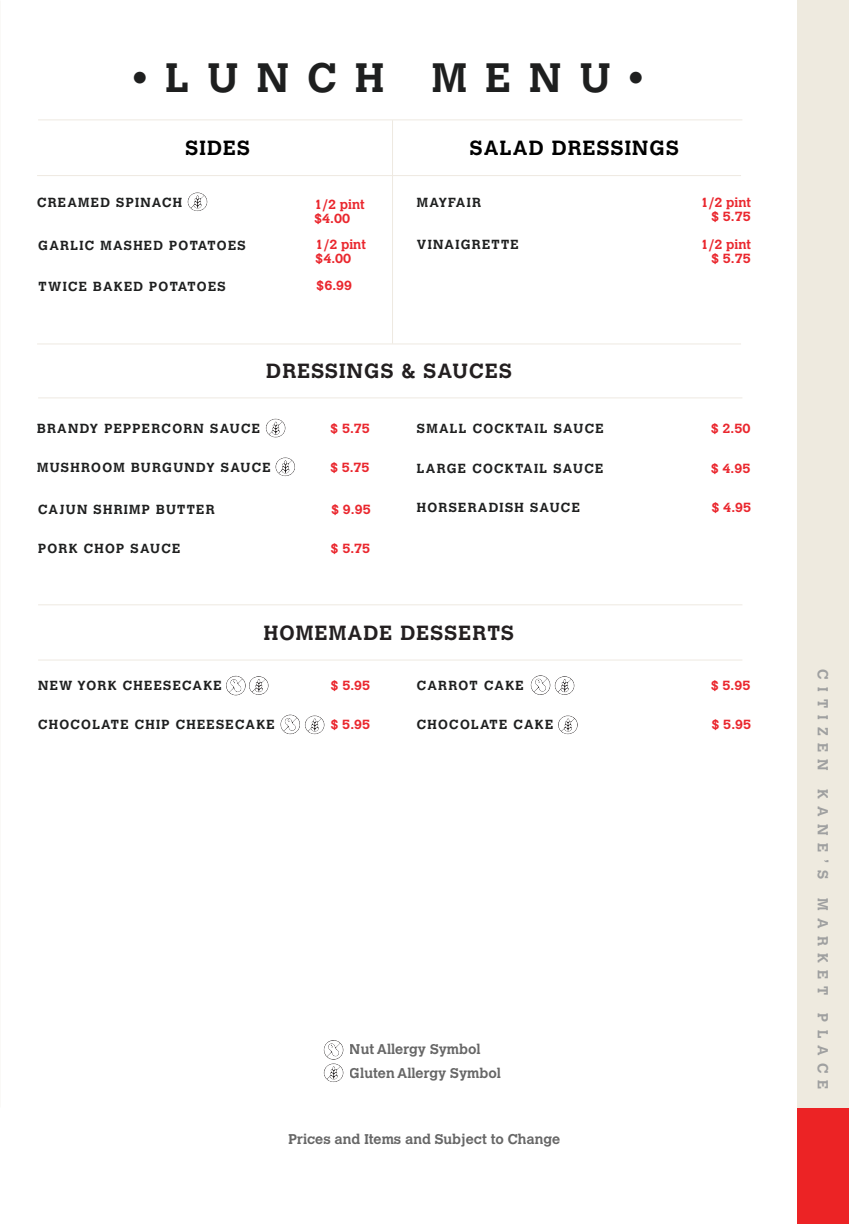
<style>
.page{position:relative;width:849px;height:1224px;background:#fff}
.page>*{position:absolute;margin:0;border:0;box-sizing:border-box;transform-origin:0 0}
.t1{font:700 40.8px "Calvert MT Std";letter-spacing:.45em;color:#1e1f1f}
.t2{font:700 20.4px "Calvert MT Std";letter-spacing:.06em;color:#231f20}
.t3{font:700 20.4px "Calvert MT Std";letter-spacing:.06em;color:#000}
.t4{font:700 14.6px "Calvert MT Std";letter-spacing:.5em;color:#9fa0a0}
.t5{font:700 14px/24px "Calvert MT Std";color:#000}
.t6{font:700 13px "Calvert MT Std";letter-spacing:.1em;color:#1e1f1f}
.t7{font:700 13px/14px "Calvert MT Std";color:#ea272e}
</style>
<div class="page">
<hr style="left:392px;top:120px;width:1px;height:224px;background:#eee9e1">
<hr style="left:37px;top:175px;width:704px;height:1px;background:#eee9e1">
<hr style="left:37px;top:344px;width:704px;height:1px;background:#eee9e1">
<div style="left:797px;top:0;width:52px;height:1108px;background:#eeeadf"></div>
<div style="left:797px;top:1108px;width:52px;height:116px;background:#ec2325"></div>
<hr style="left:38px;top:398px;width:704px;height:1px;background:#eee9e1">
<hr style="left:38px;top:660px;width:704px;height:1px;background:#eee9e1">
<hr style="left:38px;top:120px;width:704px;height:1px;background:#eee9e1">
<hr style="left:38px;top:604px;width:704px;height:1px;background:#eee9e1">
<svg style="left:323px;top:1040px;width:21px;height:42px"></svg>
<svg style="left:187px;top:192px;width:21px;height:19px"></svg>
<svg style="left:265px;top:418px;width:21px;height:20px"></svg>
<svg style="left:275px;top:457px;width:20px;height:19px"></svg>
<svg style="left:558px;top:715px;width:20px;height:20px"></svg>
<svg style="left:530px;top:675px;width:45px;height:20px"></svg>
<svg style="left:226px;top:675px;width:43px;height:21px"></svg>
<svg style="left:280px;top:714px;width:45px;height:21px"></svg>
<p class="t1" style="left:133px;top:51px;width:512px">•LUNCH MENU•</p>
<p class="t3" style="left:186px;top:135px;width:66px">SIDES</p>
<p class="t3" style="left:470px;top:135px;width:211px">SALAD DRESSINGS</p>
<p class="t6" style="left:37px;top:195px;width:147px">CREAMED SPINACH</p>
<p class="t7" style="left:314px;top:197px;width:52px">1/2 pint $4.00</p>
<p class="t6" style="left:38px;top:237px;width:209px">GARLIC MASHED POTATOES</p>
<p class="t7" style="left:315px;top:237px;width:52px">1/2 pint $4.00</p>
<p class="t6" style="left:39px;top:278px;width:189px">TWICE BAKED POTATOES</p>
<p class="t7" style="left:316px;top:278px;width:37px">$6.99</p>
<p class="t6" style="left:417px;top:195px;width:66px">MAYFAIR</p>
<p class="t6" style="left:417px;top:236px;width:103px">VINAIGRETTE</p>
<p class="t7" style="left:700px;top:196px;width:52px;text-align:right">1/2 pint $ 5.75</p>
<p class="t7" style="left:700px;top:237px;width:52px;text-align:right">1/2 pint $ 5.75</p>
<p class="t2" style="left:266px;top:358px;width:247px">DRESSINGS &amp; SAUCES</p>
<p class="t6" style="left:37px;top:420px;width:224px">BRANDY PEPPERCORN SAUCE</p>
<p class="t7" style="left:330px;top:421px;width:41px">$ 5.75</p>
<p class="t6" style="left:417px;top:420px;width:188px">SMALL COCKTAIL SAUCE</p>
<p class="t7" style="left:711px;top:421px;width:41px">$ 2.50</p>
<p class="t6" style="left:37px;top:459px;width:235px">MUSHROOM BURGUNDY SAUCE</p>
<p class="t7" style="left:330px;top:460px;width:41px">$ 5.75</p>
<p class="t6" style="left:417px;top:460px;width:188px">LARGE COCKTAIL SAUCE</p>
<p class="t7" style="left:711px;top:461px;width:41px">$ 4.95</p>
<p class="t6" style="left:38px;top:501px;width:178px">CAJUN SHRIMP BUTTER</p>
<p class="t7" style="left:331px;top:502px;width:41px">$ 9.95</p>
<p class="t6" style="left:417px;top:499px;width:164px">HORSERADISH SAUCE</p>
<p class="t7" style="left:711px;top:500px;width:41px">$ 4.95</p>
<p class="t6" style="left:38px;top:540px;width:144px">PORK CHOP SAUCE</p>
<p class="t7" style="left:331px;top:541px;width:41px">$ 5.75</p>
<p class="t2" style="left:264px;top:620px;width:252px">HOMEMADE DESSERTS</p>
<p class="t6" style="left:38px;top:677px;width:185px">NEW YORK CHEESECAKE</p>
<p class="t7" style="left:331px;top:678px;width:41px">$ 5.95</p>
<p class="t6" style="left:417px;top:677px;width:108px">CARROT CAKE</p>
<p class="t7" style="left:711px;top:678px;width:41px">$ 5.95</p>
<p class="t6" style="left:38px;top:716px;width:238px">CHOCOLATE CHIP CHEESECAKE</p>
<p class="t7" style="left:331px;top:718px;width:41px">$ 5.95</p>
<p class="t6" style="left:417px;top:716px;width:138px">CHOCOLATE CAKE</p>
<p class="t7" style="left:711px;top:718px;width:41px">$ 5.95</p>
<p class="t5" style="left:350px;top:1037px;width:153px">Nut Allergy Symbol<br>Gluten Allergy Symbol</p>
<p class="t5" style="left:288px;top:1127px;width:273px">Prices and Items and Subject to Change</p>
<p class="t4" style="left:832px;top:669px;width:103px;rotate:90deg">CITIZEN</p>
<p class="t4" style="left:832px;top:789px;width:92px;rotate:90deg">KANE’S</p>
<p class="t4" style="left:832px;top:898px;width:99px;rotate:90deg">MARKET</p>
<p class="t4" style="left:832px;top:1013px;width:78px;rotate:90deg">PLACE</p>
</div>
